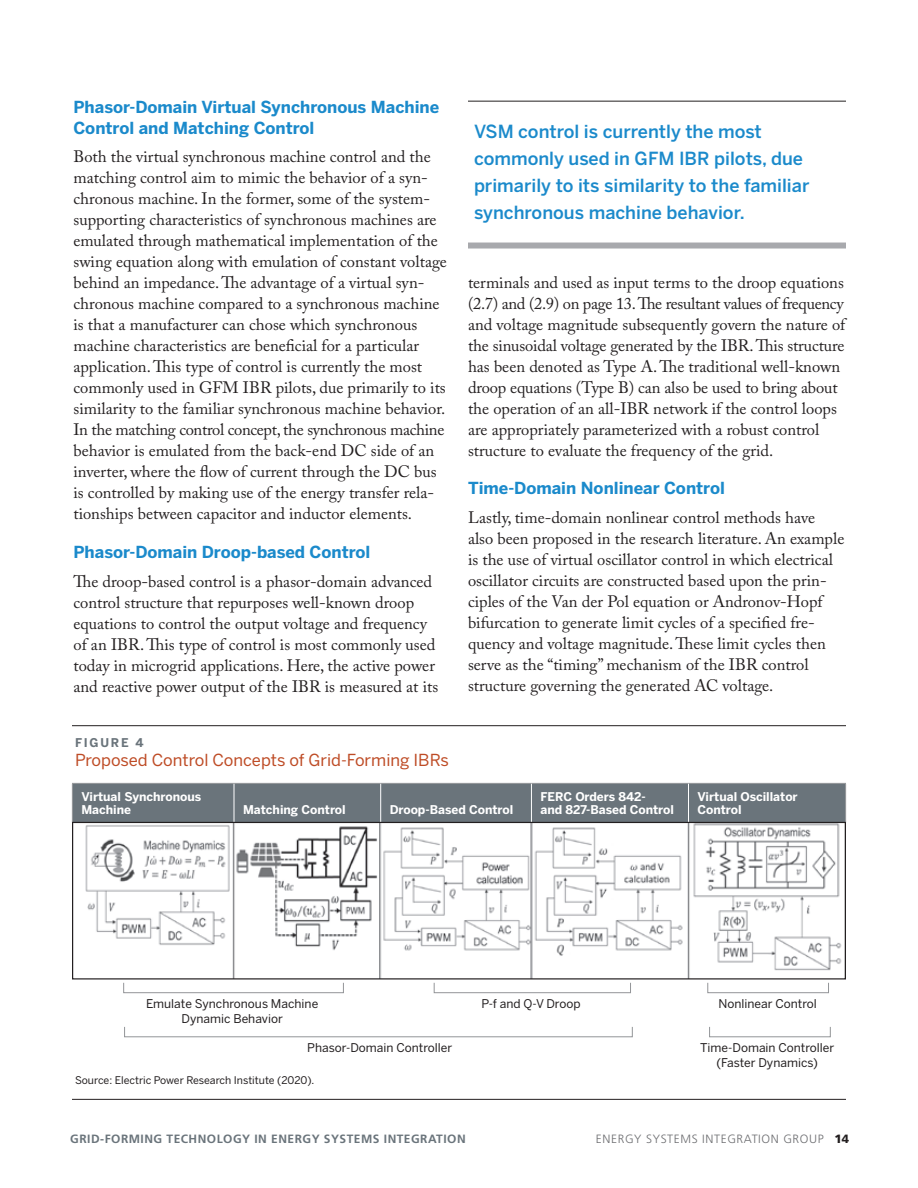
<style>
.page{position:relative;width:918px;height:1188px;background:#fff}
.page>*{position:absolute;margin:0;border:0;box-sizing:border-box;transform-origin:0 0}
.t1{font:500 18px/27px "Benton Sans";color:#1b8acb}
.t2{font:16.5px/21px "Adobe Caslon Pro";color:#231f20}
.t3{font:700 16.5px/21px "Benton Sans";color:#1b8acb}
.t4{font:16.5px "Benton Sans";color:#be4c26}
.t5{font:12px/15px "Benton Sans";color:#231f20;text-align:center}
.t6{font:700 12px/12.8px "Benton Sans";color:#fff}
.t7{font:700 12px "Frutiger LT Std";letter-spacing:.04em;color:#6a747b}
.t8{font:300 12px "Frutiger LT Std";letter-spacing:.05em;color:#6c6d70}
.t9{font:700 12px "Benton Sans";color:#6a747b}
.t10{font:10.5px "Benton Sans";color:#231f20}
.s1{font-weight:900;color:#231f20}
</style>
<div class="page">
<div style="left:73px;top:784px;width:772px;height:38px;background:#6a747b"></div>
<hr style="left:72px;top:784px;width:1px;height:39px;background:#939598">
<hr style="left:72px;top:783px;width:162px;height:1px;background:#939598">
<hr style="left:234px;top:783px;width:147px;height:1px;background:#939598">
<hr style="left:381px;top:783px;width:150px;height:1px;background:#939598">
<hr style="left:531px;top:783px;width:157px;height:1px;background:#939598">
<hr style="left:688px;top:783px;width:158px;height:1px;background:#939598">
<hr style="left:234px;top:784px;width:1px;height:39px;background:#fff">
<hr style="left:380px;top:784px;width:1px;height:39px;background:#fff">
<hr style="left:531px;top:784px;width:1px;height:39px;background:#fff">
<hr style="left:845px;top:784px;width:1px;height:39px;background:#939598">
<hr style="left:688px;top:784px;width:1px;height:39px;background:#fff">
<img style="left:85px;top:824px;width:757px;height:154px">
<div style="left:72px;top:822px;width:774px;height:158px;border:1px solid #231f20"></div>
<hr style="left:72px;top:725px;width:774px;height:1px;background:#231f20">
<div style="left:123px;top:982px;width:221px;height:11px;border:1px solid #939598"></div>
<div style="left:434px;top:982px;width:197px;height:11px;border:1px solid #939598"></div>
<div style="left:707px;top:982px;width:122px;height:11px;border:1px solid #939598"></div>
<div style="left:124px;top:1027px;width:509px;height:10px;border:1px solid #939598"></div>
<div style="left:709px;top:1027px;width:122px;height:10px;border:1px solid #939598"></div>
<hr style="left:72px;top:1099px;width:774px;height:1px;background:#231f20">
<hr style="left:468px;top:101px;width:378px;height:1px;background:#231f20">
<div style="left:468px;top:243px;width:378px;height:6px;background:#a8a9ad"></div>
<p class="t3" style="left:73px;top:96px;width:367px">Phasor-Domain Virtual Synchronous Machine<br>Control and Matching Control</p>
<p class="t2" style="left:73px;top:146px;width:375px">Both the virtual synchronous machine control and the matching control aim to mimic the behavior of a syn&shy;chronous machine. In the former, some of the system&shy;supporting characteristics of synchronous machines are emulated through mathematical implementation of the swing equation along with emulation of constant voltage behind an impedance. The advantage of a virtual syn&shy;chronous machine compared to a synchronous machine is that a manufacturer can chose which synchronous machine characteristics are beneficial for a particular application. This type of control is currently the most commonly used in GFM IBR pilots, due primarily to its similarity to the familiar synchronous machine behavior.<br>In the matching control concept, the synchronous machine behavior is emulated from the back-end DC side of an inverter, where the flow of current through the DC bus is controlled by making use of the energy transfer rela&shy;tionships between capacitor and inductor elements.</p>
<p class="t3" style="left:73px;top:541px;width:298px">Phasor-Domain Droop-based Control</p>
<p class="t2" style="left:73px;top:570px;width:366px">The droop-based control is a phasor-domain advanced control structure that repurposes well-known droop equations to control the output voltage and frequency of an IBR. This type of control is most commonly used today in microgrid applications. Here, the active power and reactive power output of the IBR is measured at its</p>
<p class="t9" style="left:75px;top:735px;width:70px">Figure 4</p>
<p class="t4" style="left:75px;top:751px;width:376px">Proposed Control Concepts of Grid-Forming IBRs</p>
<p class="t1" style="left:474px;top:117px;width:337px">VSM control is currently the most commonly used in GFM IBR pilots, due primarily to its similarity to the familiar synchronous machine behavior.</p>
<p class="t2" style="left:468px;top:271px;width:379px">terminals and used as input terms to the droop equations (2.7) and (2.9) on page 13. The resultant values of frequency and voltage magnitude subsequently govern the nature of the sinusoidal voltage generated by the IBR. This structure has been denoted as Type A. The traditional well-known droop equations (Type B) can also be used to bring about the operation of an all-IBR network if the control loops are appropriately parameterized with a robust control structure to evaluate the frequency of the grid.</p>
<p class="t3" style="left:468px;top:478px;width:258px">Time-Domain Nonlinear Control</p>
<p class="t2" style="left:468px;top:507px;width:378px">Lastly, time-domain nonlinear control methods have also been proposed in the research literature. An example is the use of virtual oscillator control in which electrical oscillator circuits are constructed based upon the prin&shy;ciples of the Van der Pol equation or Andronov-Hopf bifurcation to generate limit cycles of a specified fre&shy;quency and voltage magnitude. These limit cycles then serve as the “timing” mechanism of the IBR control structure governing the generated AC voltage.</p>
<p class="t6" style="left:81px;top:790px;width:121px">Virtual Synchronous<br>Machine</p>
<p class="t6" style="left:243px;top:803px;width:104px">Matching Control</p>
<p class="t6" style="left:390px;top:803px;width:125px">Droop-Based Control</p>
<p class="t6" style="left:540px;top:790px;width:135px">FERC Orders 842-<br>and 827-Based Control</p>
<p class="t6" style="left:698px;top:790px;width:102px">Virtual Oscillator<br>Control</p>
<p class="t5" style="left:146px;top:996px;width:174px">Emulate Synchronous Machine<br>Dynamic Behavior</p>
<p class="t5" style="left:481px;top:996px;width:101px">P-f and Q-V Droop</p>
<p class="t5" style="left:719px;top:996px;width:100px">Nonlinear Control</p>
<p class="t5" style="left:307px;top:1040px;width:147px">Phasor-Domain Controller</p>
<p class="t5" style="left:700px;top:1040px;width:136px">Time-Domain Controller (Faster Dynamics)</p>
<p class="t10" style="left:75px;top:1074px;width:241px">Source: Electric Power Research Institute (2020).</p>
<p class="t7" style="left:70px;top:1132px;width:397px">GRID-FORMING TECHNOLOGY IN ENERGY SYSTEMS INTEGRATION</p>
<p class="t8" style="left:596px;top:1132px;width:255px">ENERGY SYSTEMS INTEGRATION GROUP <span class="s1">14</span></p>
</div>
